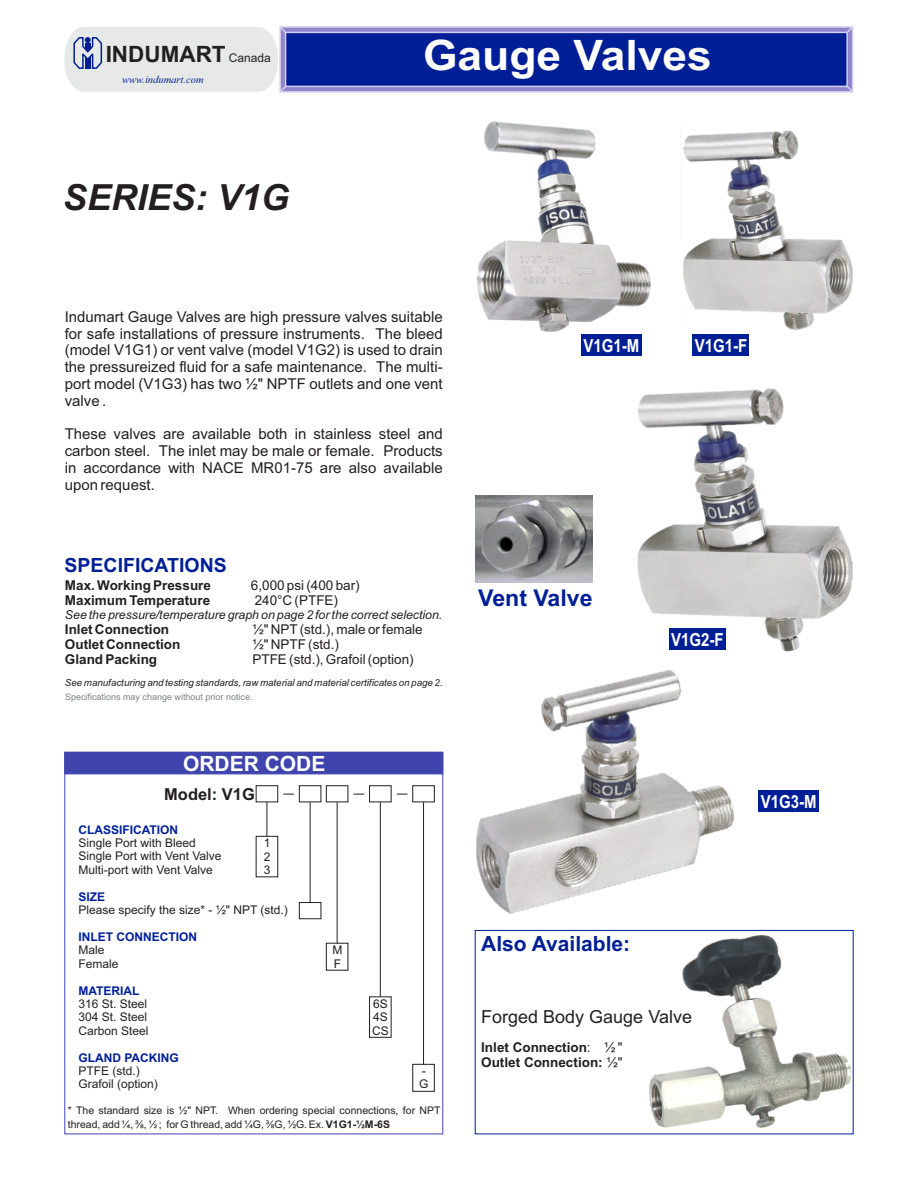
<style>
.page{position:relative;width:918px;height:1188px;background:#fff}
.page>*{position:absolute;margin:0;border:0;box-sizing:border-box;transform-origin:0 0}
.t1{font:700 42px "Arial";color:#fff;scale:1.06 1}
.t2{font:italic 700 36px "Arial";color:#231f20}
.t3{font:700 23.1px "Arial";color:#001f96}
.t4{font:700 22.5px "Arial";color:#231f20}
.t5{font:700 21px "Arial";color:#001f96}
.t6{font:700 21px "Arial";color:#fff}
.t7{font:700 19.5px "Arial";color:#001f96}
.t8{font:700 18px "Arial";color:#fff;scale:.83 1}
.t9{font:18px "Arial";color:#231f20}
.t10{font:700 16.5px "Arial";color:#231f20}
.t11{font:15px/16.8px "Arial";color:#231f20;text-align:justify}
.t12{font:700 13.5px/15.1px "Arial";color:#231f20}
.t13{font:13.5px "Arial";color:#231f20}
.t14{font:italic 12.3px "Arial";color:#231f20}
.t15{font:12px/13.4px "Arial";color:#231f20}
.t16{font:700 12px "Arial";color:#001f96}
.t17{font:10.5px/13.5px "Arial";color:#231f20}
.t18{font:italic 10.5px "Times New Roman";color:#001f96}
.t19{font:italic 9.75px "Arial";color:#231f20}
.t20{font:9px "Arial";color:#808285}
.s1{font-weight:400;font-size:12px}
.s2{font-family:"Arial Unicode MS"}
.s3{font-weight:700}
.s4{font-weight:400}
</style>
<div class="page">
<div style="left:475px;top:930px;width:379px;height:204px;border:1px solid #001f96"></div>
<div style="left:581px;top:335px;width:60px;height:21px;background:#001f96"></div>
<div style="left:692px;top:335px;width:57px;height:21px;background:#001f96"></div>
<div style="left:759px;top:791px;width:60px;height:21px;background:#001f96"></div>
<div style="left:64px;top:752px;width:380px;height:23px;background:#3f45ad"></div>
<div style="left:299px;top:785px;width:22px;height:17px;border:1px solid #231f20"></div>
<div style="left:326px;top:785px;width:22px;height:17px;border:1px solid #231f20"></div>
<div style="left:369px;top:785px;width:23px;height:17px;border:1px solid #231f20"></div>
<div style="left:256px;top:785px;width:22px;height:17px;border:1px solid #231f20"></div>
<div style="left:299px;top:902px;width:22px;height:17px;border:1px solid #231f20"></div>
<div style="left:326px;top:943px;width:22px;height:28px;border:1px solid #231f20"></div>
<div style="left:369px;top:996px;width:23px;height:42px;border:1px solid #231f20"></div>
<div style="left:256px;top:836px;width:22px;height:41px;border:1px solid #231f20"></div>
<hr style="left:380px;top:802px;width:1px;height:195px;background:#231f20">
<hr style="left:337px;top:802px;width:1px;height:141px;background:#231f20">
<hr style="left:310px;top:802px;width:1px;height:101px;background:#231f20">
<hr style="left:267px;top:802px;width:1px;height:34px;background:#231f20">
<div style="left:412px;top:785px;width:23px;height:17px;border:1px solid #231f20"></div>
<div style="left:412px;top:1064px;width:23px;height:28px;border:1px solid #231f20"></div>
<hr style="left:423px;top:802px;width:1px;height:262px;background:#231f20">
<svg style="left:64px;top:26px;width:790px;height:67px;background:#5c6cb8"></svg>
<img style="left:649px;top:935px;width:202px;height:193px">
<img style="left:680px;top:130px;width:173px;height:201px">
<img style="left:478px;top:122px;width:173px;height:209px">
<img style="left:638px;top:388px;width:214px;height:263px">
<img style="left:477px;top:670px;width:256px;height:243px">
<img style="left:476px;top:495px;width:117px;height:88px">
<h3 class="t4" style="left:106px;top:45px;width:167px">INDUMART <span class="s1">Canada</span></h3>
<p class="t18" style="left:122px;top:76px;width:83px">www.indumart.com</p>
<h2 class="t2" style="left:63px;top:184px;width:228px">SERIES: V1G</h2>
<h1 class="t1" style="left:423px;top:40px;width:274px">Gauge Valves</h1>
<p class="t11" style="left:65px;top:310px;width:379px">Indumart Gauge Valves are high pressure valves suitable for safe installations of pressure instruments. The bleed (model V1G1) or vent valve (model V1G2) is used to drain the pressureized fluid for a safe maintenance. The multi&shy;port model (V1G3) has two ½" NPTF outlets and one vent valve .</p>
<p class="t11" style="left:65px;top:427px;width:379px">These valves are available both in stainless steel and carbon steel. The inlet may be male or female. Products in accordance with NACE MR01-75 are also available upon request.</p>
<h3 class="t7" style="left:65px;top:558px;width:164px">SPECIFICATIONS</h3>
<p class="t12" style="left:65px;top:579px;width:148px">Max. Working Pressure</p>
<p class="t13" style="left:251px;top:580px;width:110px">6,000 psi (400 bar)</p>
<p class="t12" style="left:65px;top:594px;width:147px">Maximum Temperature</p>
<p class="t13" style="left:255px;top:595px;width:85px">240°C (PTFE)</p>
<p class="t14" style="left:65px;top:610px;width:379px">See the pressure/temperature graph on page 2 for the correct selection.</p>
<p class="t12" style="left:65px;top:623px;width:106px">Inlet Connection</p>
<p class="t13" style="left:252px;top:624px;width:172px">½" NPT(std.), male or female</p>
<p class="t12" style="left:65px;top:638px;width:117px">Outlet Connection</p>
<p class="t13" style="left:252px;top:639px;width:88px">½" NPTF (std.)</p>
<p class="t12" style="left:65px;top:653px;width:94px">Gland Packing</p>
<p class="t13" style="left:252px;top:654px;width:163px">PTFE (std.), Grafoil (option)</p>
<p class="t19" style="left:65px;top:679px;width:379px">See manufacturing and testing standards, raw material and material certificates on page 2.</p>
<p class="t20" style="left:65px;top:694px;width:189px">Specifications may change without prior notice.</p>
<h3 class="t6" style="left:183px;top:755px;width:144px">ORDER CODE</h3>
<p class="t10" style="left:164px;top:788px;width:92px">Model: V1G</p>
<p class="t16" style="left:78px;top:825px;width:101px">CLASSIFICATION</p>
<p class="t15" style="left:78px;top:837px;width:145px">Single Port with Bleed<br>Single Port with Vent Valve<br>Multi-port with Vent Valve</p>
<p class="t16" style="left:78px;top:892px;width:28px">SIZE</p>
<p class="t15" style="left:78px;top:904px;width:211px">Please specify the size* - ½" NPT (std.)</p>
<p class="t16" style="left:78px;top:932px;width:120px">INLET CONNECTION</p>
<p class="t15" style="left:78px;top:945px;width:42px">Male<br>Female</p>
<p class="t16" style="left:78px;top:986px;width:63px">MATERIAL</p>
<p class="t15" style="left:78px;top:998px;width:72px;text-align:justify">316 St. Steel 304 St. Steel Carbon Steel</p>
<p class="t16" style="left:78px;top:1053px;width:102px">GLAND PACKING</p>
<p class="t15" style="left:78px;top:1065px;width:81px">PTFE (std.)<br>Grafoil (option)</p>
<p class="t17" style="left:68px;top:1105px;width:374px">* The standard size is ½" NPT. When ordering special connections, for NPT thread, add ¼, <span class="s2">⅜</span>, ½ ; for G thread, add ¼G, <span class="s2">⅜</span>G, ½G. Ex. <span class="s3">V1G1-½M-6S</span></p>
<p class="t15" style="left:264px;top:838px;width:8px;text-align:justify">1<br>2<br>3</p>
<p class="t15" style="left:333px;top:945px;width:11px">M<br>F</p>
<p class="t15" style="left:372px;top:998px;width:18px;text-align:justify">6S 4S CS</p>
<p class="t15" style="left:419px;top:1065px;width:11px">-<br>G</p>
<p class="t8" style="left:583px;top:339px;width:69px">V1G1-M</p>
<p class="t8" style="left:695px;top:339px;width:65px">V1G1-F</p>
<h3 class="t3" style="left:478px;top:589px;width:116px">Vent Valve</h3>
<p class="t8" style="left:671px;top:633px;width:65px">V1G2-F</p>
<h3 class="t5" style="left:481px;top:935px;width:150px">Also Available:</h3>
<p class="t9" style="left:481px;top:1010px;width:212px">Forged Body Gauge Valve</p>
<p class="t12" style="left:481px;top:1041px;width:143px">Inlet Connection<span class="s4">: ½ "<br></span>Outlet Connection : <span class="s4">½"</span></p>
<p class="t8" style="left:761px;top:795px;width:69px">V1G3-M</p>
</div>
